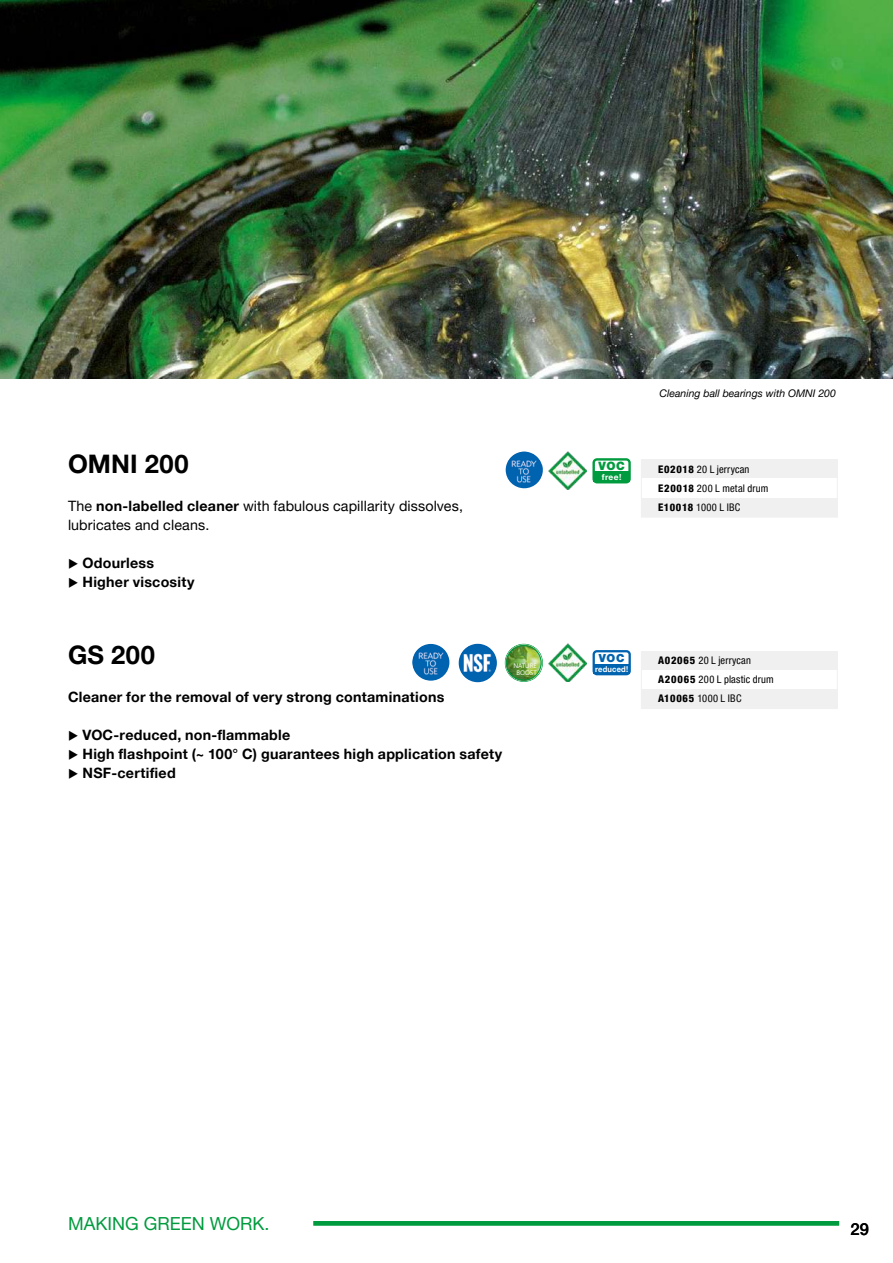
<style>
.page{position:relative;width:893px;height:1263px;background:#fff}
.page>*{position:absolute;margin:0;border:0;box-sizing:border-box;transform-origin:0 0}
.t1{font:700 25.5px "Helvetica Neue LTW1 G";letter-spacing:.015em;color:#000}
.t2{font:18px "Helvetica Neue LTW1 G";color:#009b3e}
.t3{font:500 16.5px "Helvetica Neue LTW1 G";color:#000}
.t4{font:700 14.25px "Helvetica Neue LTW1 G";letter-spacing:.02em;color:#000}
.t5{font:14.25px/19px "Helvetica Neue LTW1 G";letter-spacing:.01em;color:#000}
.t6{font:900 11.55px "Helvetica Neue LTW1 G";color:#009b3e}
.t7{font:900 11.1px "Helvetica Neue LTW1 G";color:#0063af}
.t8{font:condensed 10.5px/19px "Helvetica Neue LTW1 G";letter-spacing:.02em;color:#000}
.t9{font:italic 10.5px "Helvetica Neue LTW1 G";color:#000}
.t10{font:700 8.4px "Helvetica Neue LTW1 G";color:#fff}
.t11{font:700 8.1px "Helvetica Neue LTW1 G";letter-spacing:.02em;color:#fff;scale:.94 1}
.t12{font:6.6px/6.9px "Ebrima";letter-spacing:-.015em;color:#fff;text-align:center}
.s1{font-weight:700}
.s2{font-weight:800}
</style>
<div class="page">
<hr style="left:0;top:1221px;width:839px;height:4px;background:#009b3e">
<svg style="left:0;top:1221px;width:313px;height:4px"></svg>
<div style="left:641px;top:498px;width:196px;height:19px;background:#f0f0f0"></div>
<div style="left:641px;top:459px;width:196px;height:19px;background:#f0f0f0"></div>
<div style="left:641px;top:689px;width:196px;height:19px;background:#f0f0f0"></div>
<div style="left:641px;top:651px;width:196px;height:18px;background:#f0f0f0"></div>
<div style="left:641px;top:651px;width:197px;height:58px;border:1px solid #f0f0f0"></div>
<div style="left:592px;top:458px;width:39px;height:25px;border:2px solid #009b3e;border-radius:3px"></div>
<div style="left:593px;top:471px;width:37px;height:10px;background:#009b3e"></div>
<img style="left:549px;top:451px;width:38px;height:39px">
<img style="left:506px;top:451px;width:37px;height:37px;border-radius:18px">
<div style="left:593px;top:650px;width:38px;height:25px;border:2px solid #0063af;border-radius:3px"></div>
<div style="left:594px;top:664px;width:36px;height:10px;background:#0063af"></div>
<img style="left:459px;top:644px;width:38px;height:38px;border-radius:19px">
<img style="left:549px;top:644px;width:38px;height:38px">
<svg style="left:505px;top:644px;width:38px;height:38px"></svg>
<img style="left:412px;top:644px;width:37px;height:37px;border-radius:18px">
<img style="left:0;top:0;width:893px;height:378px">
<h1 class="t1" style="left:68px;top:448px;width:122px">OMNI 200</h1>
<p class="t5" style="left:68px;top:497px;width:396px">The <span class="s1">non-labelled cleaner</span> with fabulous capillarity dissolves, lubricates and cleans.</p>
<p class="t4" style="left:68px;top:554px;width:88px">◆ Odourless</p>
<p class="t4" style="left:68px;top:574px;width:128px">◆ Higher viscosity</p>
<h1 class="t1" style="left:68px;top:639px;width:88px">GS 200</h1>
<p class="t4" style="left:68px;top:688px;width:378px">Cleaner for the removal of very strong contaminations</p>
<p class="t4" style="left:68px;top:726px;width:224px">◆ VOC-reduced, non-flammable</p>
<p class="t4" style="left:68px;top:745px;width:436px">◆ High flashpoint (~ 100° C) guarantees high application safety</p>
<p class="t4" style="left:68px;top:764px;width:109px">◆ NSF-certified</p>
<p class="t12" style="left:513px;top:662px;width:25px">NATURE<br>BOOST</p>
<p class="t6" style="left:598px;top:459px;width:28px">VOC</p>
<p class="t10" style="left:602px;top:471px;width:21px">free!</p>
<p class="t9" style="left:659px;top:387px;width:178px">Cleaning ball bearings with OMNI 200</p>
<p class="t8" style="left:658px;top:460px;width:112px"><span class="s2">E02018</span> 20 L jerrycan<br><span class="s2">E20018</span> 200 L metal drum<br><span class="s2">E10018</span> 1000 L IBC</p>
<p class="t7" style="left:599px;top:651px;width:27px">VOC</p>
<p class="t11" style="left:595px;top:664px;width:36px">reduced!</p>
<p class="t8" style="left:658px;top:650px;width:117px"><span class="s2">A02065</span> 20 L jerrycan<br><span class="s2">A20065</span> 200 L plastic drum<br><span class="s2">A10065</span> 1000 L IBC</p>
<p class="t2" style="left:68px;top:1212px;width:203px">MAKING GREEN WORK.</p>
<p class="t3" style="left:850px;top:1219px;width:20px">29</p>
</div>
